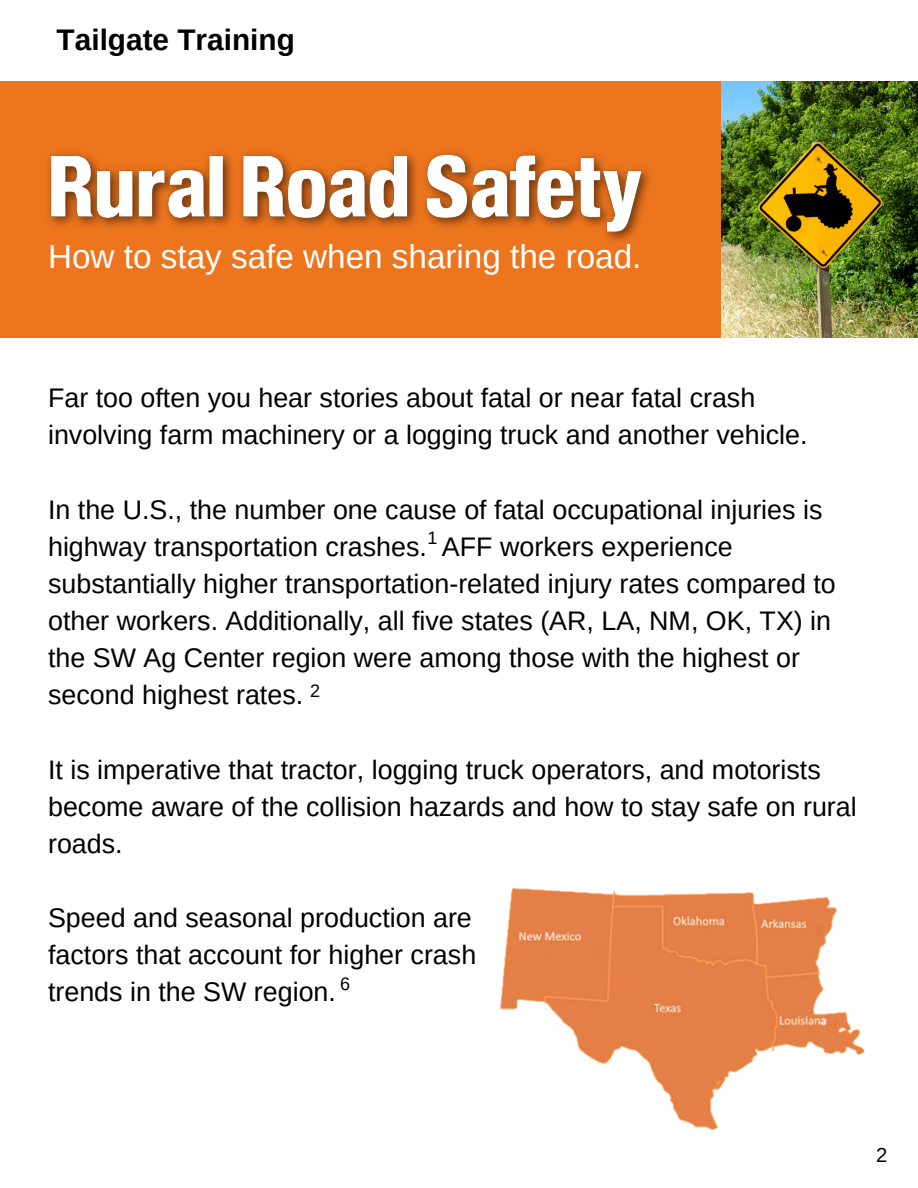
<style>
.page{position:relative;width:918px;height:1188px;background:#fff}
.page>*{position:absolute;margin:0;border:0;box-sizing:border-box;transform-origin:0 0}
.t1{font:33.3px "Arimo";color:#fff}
.t2{font:700 29.85px "Arimo";color:#000}
.t3{font:26.85px/37.2px "Arimo";color:#000}
.t4{font:20.25px "Arimo";color:#000}
.t5{font:18px "Arimo";color:#000}
</style>
<div class="page">
<div style="left:0;top:81px;width:722px;height:257px;background:#ed751e"></div>
<img style="left:48px;top:152px;width:602px;height:89px">
<img style="left:499px;top:887px;width:366px;height:243px">
<img style="left:722px;top:81px;width:195px;height:257px">
<p class="t2" style="left:57px;top:23px;width:240px">Tailgate Training</p>
<p class="t1" style="left:48px;top:238px;width:595px">How to stay safe when sharing the road.</p>
<p class="t3" style="left:48px;top:379px;width:761px">Far too often you hear stories about fatal or near fatal crash involving farm machinery or a logging truck and another vehicle.</p>
<p class="t3" style="left:48px;top:491px;width:789px">In the U.S., the number one cause of fatal occupational injuries is highway transportation crashes. AFF workers experience substantially higher transportation-related injury rates compared to other workers. Additionally, all five states (AR, LA, NM, OK, TX) in the SW Ag Center region were among those with the highest or second highest rates.</p>
<p class="t5" style="left:427px;top:528px;width:12px">1</p>
<p class="t5" style="left:310px;top:681px;width:12px">2</p>
<p class="t3" style="left:48px;top:751px;width:810px">It is imperative that tractor, logging truck operators, and motorists become aware of the collision hazards and how to stay safe on rural roads.</p>
<p class="t3" style="left:48px;top:899px;width:425px">Speed and seasonal production are</p>
<p class="t3" style="left:48px;top:936px;width:430px">factors that account for higher crash</p>
<p class="t3" style="left:48px;top:973px;width:289px">trends in the SW region.</p>
<p class="t5" style="left:340px;top:974px;width:12px">6</p>
<p class="t4" style="left:876px;top:1144px;width:13px">2</p>
</div>
